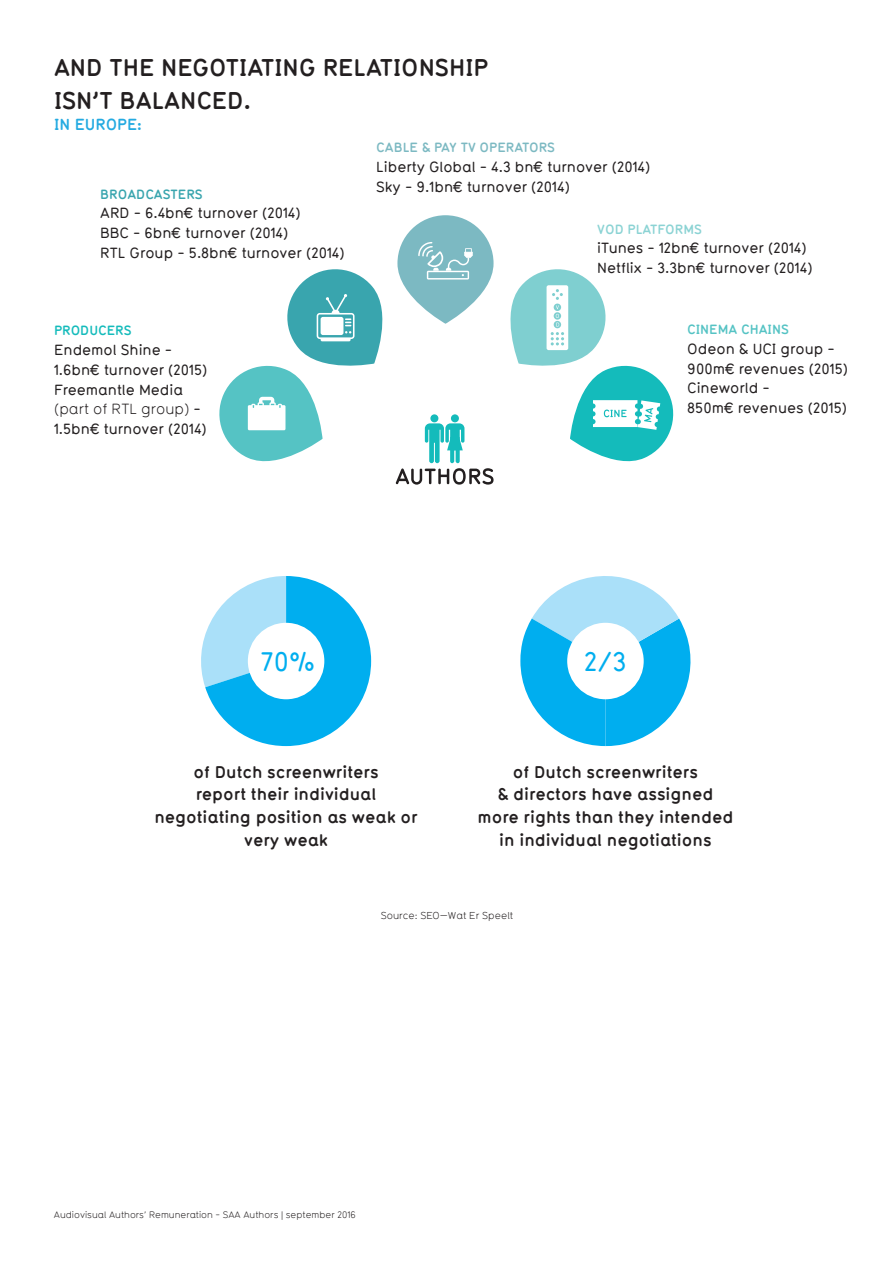
<style>
.page{position:relative;width:893px;height:1263px;background:#fff}
.page>*{position:absolute;margin:0;border:0;box-sizing:border-box;transform-origin:0 0}
.t1{font:500 30px "TYP1451 A";color:#00aeef}
.t2{font:700 27.15px/32.5px "TYP1451 A";color:#231f20}
.t3{font:700 18.9px/22.8px "TYP1451 A";color:#231f20;text-align:center}
.t4{font:700 18px "TYP1451 A";color:#24aae1}
.t5{font:500 16.5px/19.8px "TYP1451 A";color:#231f20}
.t6{font:700 15px "TYP1451 A";color:#7cb9c2}
.t7{font:700 15px "TYP1451 A";color:#39a5ae}
.t8{font:700 15px "TYP1451 A";color:#8bd3d4}
.t9{font:700 15px "TYP1451 A";color:#55c3c4}
.t10{font:700 15px "TYP1451 A";color:#14bbbb}
.t11{font:11.25px "TYP1451 A";color:#231f20}
.t12{font:10.5px "TYP1451 A";color:#231f20}
.s1{font-weight:400}
</style>
<div class="page">
<svg style="left:201px;top:576px;width:170px;height:170px"></svg>
<div style="left:248px;top:623px;width:76px;height:76px;background:#fff;border-radius:50%"></div>
<svg style="left:520px;top:576px;width:171px;height:170px"></svg>
<div style="left:567px;top:623px;width:77px;height:76px;background:#fff;border-radius:50%"></div>
<div style="left:397px;top:215px;width:97px;height:109px;background:#7cb9c2;border-radius:48px"></div>
<svg style="left:219px;top:242px;width:455px;height:243px"></svg>
<h2 class="t2" style="left:54px;top:50px;width:436px">and The negotiating relationship isn’t balanced.</h2>
<p class="t4" style="left:54px;top:114px;width:89px">In Europe:</p>
<p class="t7" style="left:100px;top:185px;width:103px">Broadcasters</p>
<p class="t5" style="left:100px;top:203px;width:202px">ARD - 6.4bn¤ turnover (2014)<br>BBC</p>
<p class="t5" style="left:100px;top:223px;width:246px;text-indent:33px">- 6bn¤ turnover (2014)<br>RTL Group - 5.8bn¤ turnover (2014)</p>
<p class="t10" style="left:54px;top:321px;width:79px">producerS</p>
<p class="t5" style="left:54px;top:340px;width:155px">Endemol Shine -<br>1.6bn¤ turnover (2015)<br>Freemantle M edia <span class="s1">(part of RTL group)</span> -<br>1.5bn¤ turnover (2014)</p>
<p class="t6" style="left:376px;top:138px;width:179px">Cable &amp; Pay TV operators</p>
<p class="t5" style="left:376px;top:157px;width:276px">Liberty Global - 4.3 bn¤ turnover (2014)<br>Sky - 9.1bn¤ turnover (2014)</p>
<p class="t8" style="left:597px;top:220px;width:10px">VOD</p>
<p class="t8" style="left:627px;top:220px;width:75px">Platforms</p>
<p class="t5" style="left:597px;top:238px;width:217px">iTunes - 12bn¤ turnover (2014)<br>N etflix - 3.3bn¤ turnover (2014)</p>
<p class="t9" style="left:687px;top:320px;width:102px">Cinema chains</p>
<p class="t5" style="left:687px;top:339px;width:162px">Odeon &amp; UCI group -<br>900m¤ revenues (2015)<br>Cineworld -<br>850m¤ revenues (2015)</p>
<h1 class="t1" style="left:261px;top:646px;width:56px">70%</h1>
<h1 class="t1" style="left:584px;top:646px;width:44px">2/3</h1>
<p class="t3" style="left:154px;top:760px;width:265px">of Dutch screenwriters<br>report their individual negotiating position as weak or very weak</p>
<p class="t3" style="left:478px;top:760px;width:257px">of Dutch screenwriters<br>&amp; directors have assigned more rights than they intended in individual negotiations</p>
<p class="t11" style="left:381px;top:909px;width:134px">Source: SEO—Wat Er Speelt</p>
<p class="t12" style="left:54px;top:1209px;width:303px">Audiovisual Authors’ Remuneration - SAA Authors | september 2016</p>
</div>
